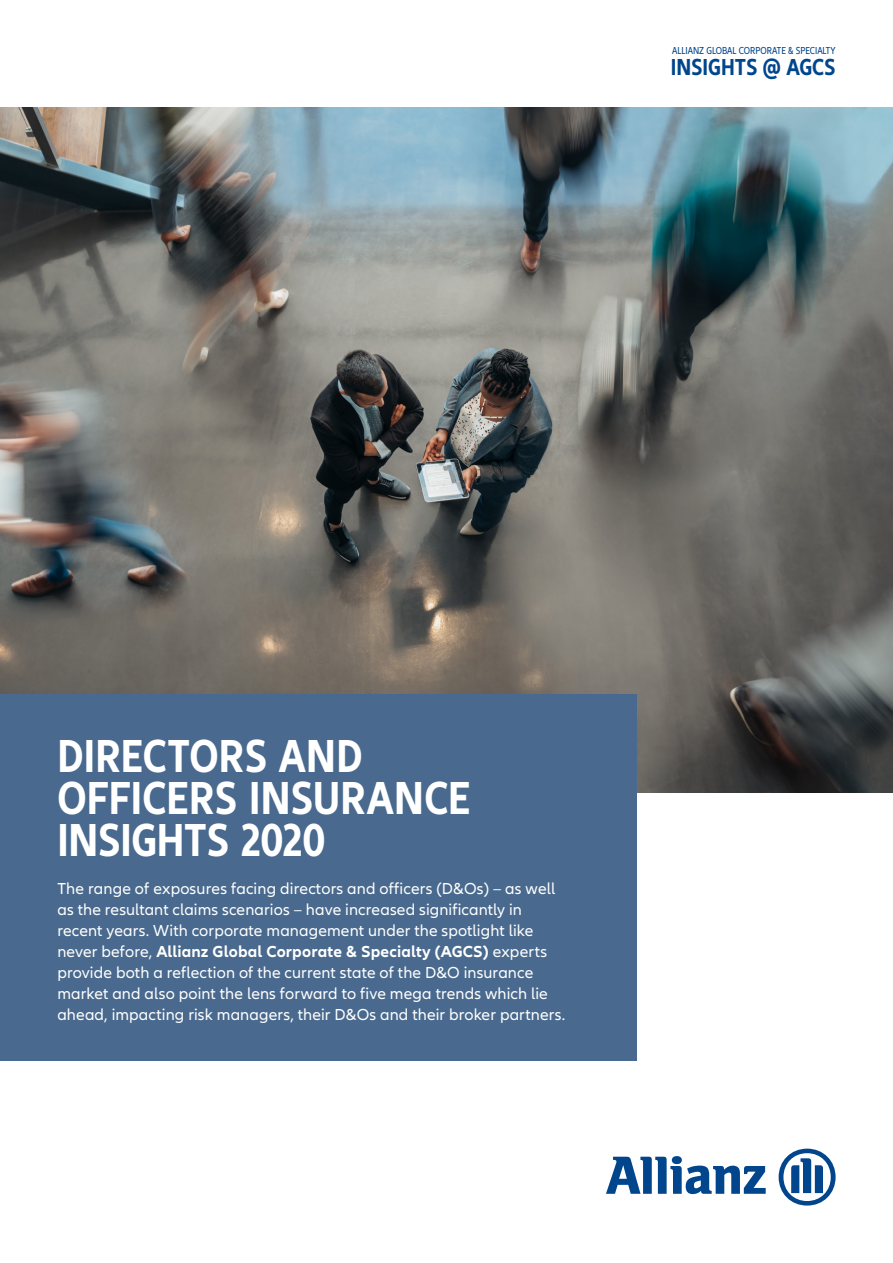
<style>
.page{position:relative;width:893px;height:1263px;background:#fff}
.page>*{position:absolute;margin:0;border:0;box-sizing:border-box;transform-origin:0 0}
.Copy{font:700 condensed 48px/42px "Allianz Neo";color:#fff}
.t1{font:700 condensed 24px "Allianz Neo";color:#01468c}
.Copy-2{font:16.5px/21px "Allianz Neo";letter-spacing:.01em;color:#fff}
.t2{font:condensed 10.5px "Allianz Neo";color:#01468c}
.s1{font-weight:700}
</style>
<div class="page">
<img style="left:0;top:108px;width:893px;height:684px">
<svg style="left:606px;top:1156px;width:160px;height:38px"></svg>
<svg style="left:779px;top:1148px;width:57px;height:57px"></svg>
<div style="left:0;top:694px;width:637px;height:366px;background:#496a8e"></div>
<p class="t2" style="left:672px;top:45px;width:165px">ALLIANZ GLOBAL CORPORATE &amp; SPECIALTY</p>
<p class="t1" style="left:671px;top:54px;width:166px">INSIGHTS @ AGCS</p>
<p class="Copy" style="left:57px;top:736px;width:415px">DIRECTORS AND<br>OFFICERS INSURANCE<br>INSIGHTS 2020</p>
<p class="Copy-2" style="left:57px;top:879px;width:509px">The range of exposures facing directors and officers (D&amp;Os) – as well as the resultant claims scenarios – have increased significantly in recent years. With corporate management under the spotlight like never before, <span class="s1">Allianz Global Corporate &amp; Specialty (AGCS)</span> experts provide both a reflection of the current state of the D&amp;O insurance market and also point the lens forward to five mega trends which lie ahead, impacting risk managers, their D&amp;Os and their broker partners.</p>
</div>
